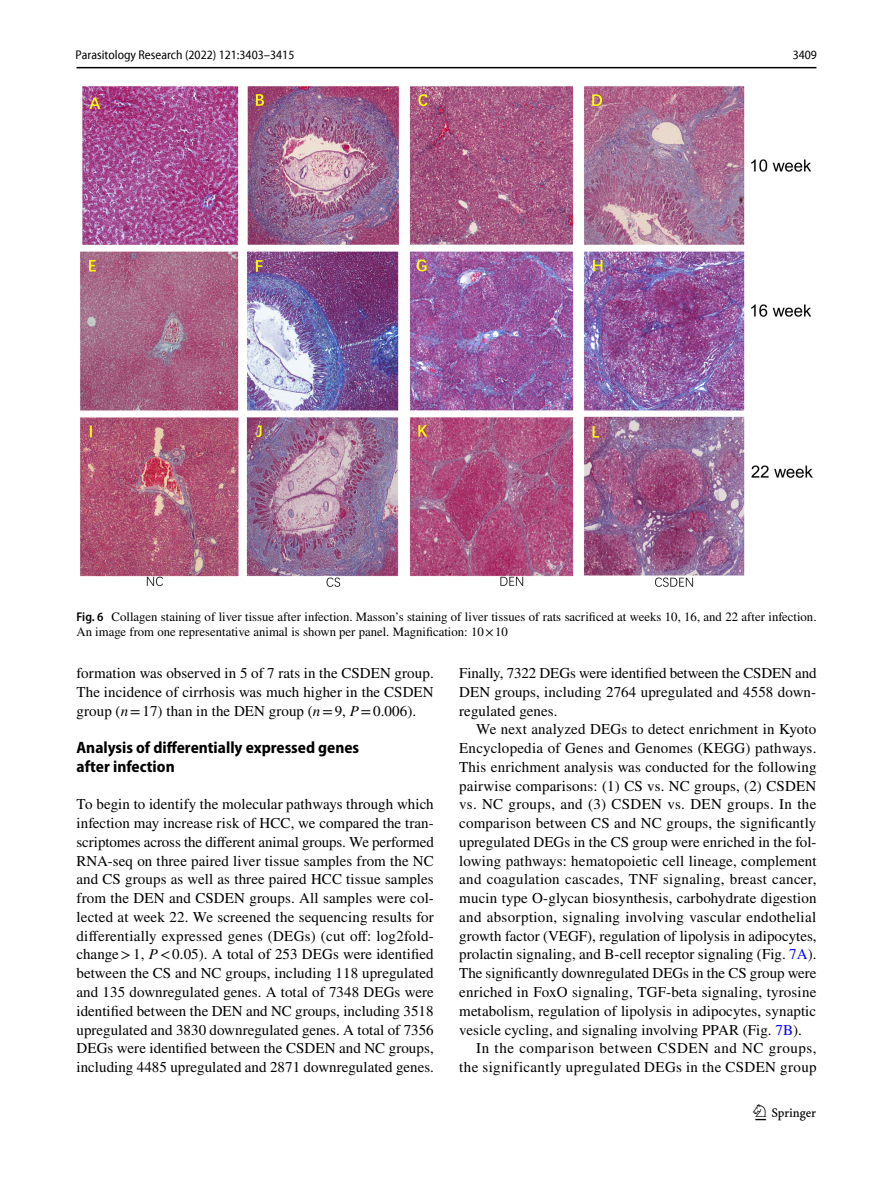
<style>
.page{position:relative;width:893px;height:1187px;background:#fff}
.page>*{position:absolute;margin:0;border:0;box-sizing:border-box;transform-origin:0 0}
.t1{font:22.5px "Springnew Regular 3";color:#000}
.t2{font:700 semi-condensed 16.5px/18.8px "Myriad Pro";color:#000}
.t3{font:15px/18.8px "STIX";letter-spacing:.01em;color:#000;text-align:justify}
.t4{font:15px "STIX";letter-spacing:.035em;color:#000}
.t5{font:12.75px/15px "STIX";color:#000}
.t6{font:semi-condensed 12.75px "Myriad Pro Unic";color:#000}
.s1{font-family:"Myriad Pro";font-weight:600;font-stretch:semi-condensed}
.s2{font-style:italic}
.s3{color:#00f}
</style>
<div class="page">
<hr style="left:77px;top:67px;width:739px;height:1px;background:#000">
<img style="left:81px;top:87px;width:731px;height:499px">
<p class="t6" style="left:76px;top:50px;width:220px">Parasitology Research (2022) 121:3403–3415</p>
<p class="t6" style="left:793px;top:50px;width:26px">3409</p>
<p class="t5" style="left:77px;top:610px;width:741px"><span class="s1">Fig. 6</span> Collagen staining of liver tissue after infection. Masson’s staining of liver tissues of rats sacrificed at weeks 10, 16, and 22 after infection.<br>An image from one representative animal is shown per panel. Magnification: 10×10</p>
<p class="t3" style="left:77px;top:664px;width:359px">formation was observed in 5 of 7 rats in the CSDEN group.<br>The incidence of cirrhosis was much higher in the CSDEN group (<span class="s2">n</span>=17) than in the DEN group (<span class="s2">n</span>=9, <span class="s2">P</span>=0.006).</p>
<p class="t2" style="left:77px;top:738px;width:284px">Analysis of differentially expressed genes after infection</p>
<p class="t3" style="left:77px;top:796px;width:359px">To begin to identify the molecular pathways through which infection may increase risk of HCC, we compared the tran&shy;scriptomes across the different animal groups. We performed RNA-seq on three paired liver tissue samples from the NC and CS groups as well as three paired HCC tissue samples from the DEN and CSDEN groups. All samples were col&shy;lected at week 22. We screened the sequencing results for differentially expressed genes (DEGs) (cut off: log2fold&shy;change&gt;1, <span class="s2">P</span>&lt;0.05). A total of 253 DEGs were identified between the CS and NC groups, including 118 upregulated and 135 downregulated genes. A total of 7348 DEGs were identified between the DEN and NC groups, including 3518 upregulated and 3830 downregulated genes. A total of 7356<br>DEGs were identified between the CSDEN and NC groups, including 4485 upregulated and 2871 downregulated genes.</p>
<p class="t3" style="left:459px;top:664px;width:359px">Finally, 7322 DEGs were identified between the CSDEN and DEN groups, including 2764 upregulated and 4558 down&shy;regulated genes.</p>
<p class="t3" style="left:476px;top:721px;width:342px">We next analyzed DEGs to detect enrichment in Kyoto</p>
<p class="t3" style="left:459px;top:739px;width:359px">Encyclopedia of Genes and Genomes (KEGG) pathways.</p>
<p class="t3" style="left:459px;top:758px;width:359px">This enrichment analysis was conducted for the following</p>
<p class="t3" style="left:459px;top:777px;width:358px">pairwise comparisons: (1) CS vs. NC groups, (2) CSDEN</p>
<p class="t3" style="left:459px;top:796px;width:359px">vs. NC groups, and (3) CSDEN vs. DEN groups. In the</p>
<p class="t3" style="left:459px;top:814px;width:358px">comparison between CS and NC groups, the significantly</p>
<p class="t3" style="left:459px;top:833px;width:359px">upregulated DEGs in the CS group were enriched in the fol-</p>
<p class="t3" style="left:459px;top:852px;width:359px">lowing pathways: hematopoietic cell lineage, complement</p>
<p class="t3" style="left:459px;top:871px;width:359px">and coagulation cascades, TNF signaling, breast cancer,</p>
<p class="t3" style="left:459px;top:889px;width:359px">mucin type O-glycan biosynthesis, carbohydrate digestion</p>
<p class="t3" style="left:459px;top:908px;width:358px">and absorption, signaling involving vascular endothelial</p>
<p class="t3" style="left:459px;top:927px;width:359px">growth factor (VEGF), regulation of lipolysis in adipocytes,</p>
<p class="t3" style="left:459px;top:946px;width:359px">prolactin signaling, and B-cell receptor signaling (Fig. <span class="s3">7A</span>).</p>
<p class="t3" style="left:459px;top:964px;width:359px">The significantly downregulated DEGs in the CS group were</p>
<p class="t3" style="left:459px;top:983px;width:359px">enriched in FoxO signaling, TGF-beta signaling, tyrosine</p>
<p class="t3" style="left:459px;top:1002px;width:358px">metabolism, regulation of lipolysis in adipocytes, synaptic</p>
<p class="t3" style="left:459px;top:1021px;width:344px">vesicle cycling, and signaling involving PPAR (Fig. <span class="s3">7B</span>).</p>
<p class="t4" style="left:476px;top:1037px;width:342px">In the comparison between CSDEN and NC groups,</p>
<p class="t3" style="left:459px;top:1058px;width:359px">the significantly upregulated DEGs in the CSDEN group</p>
<h1 class="t1" style="left:755px;top:1104px;width:62px">1 3</h1>
</div>
